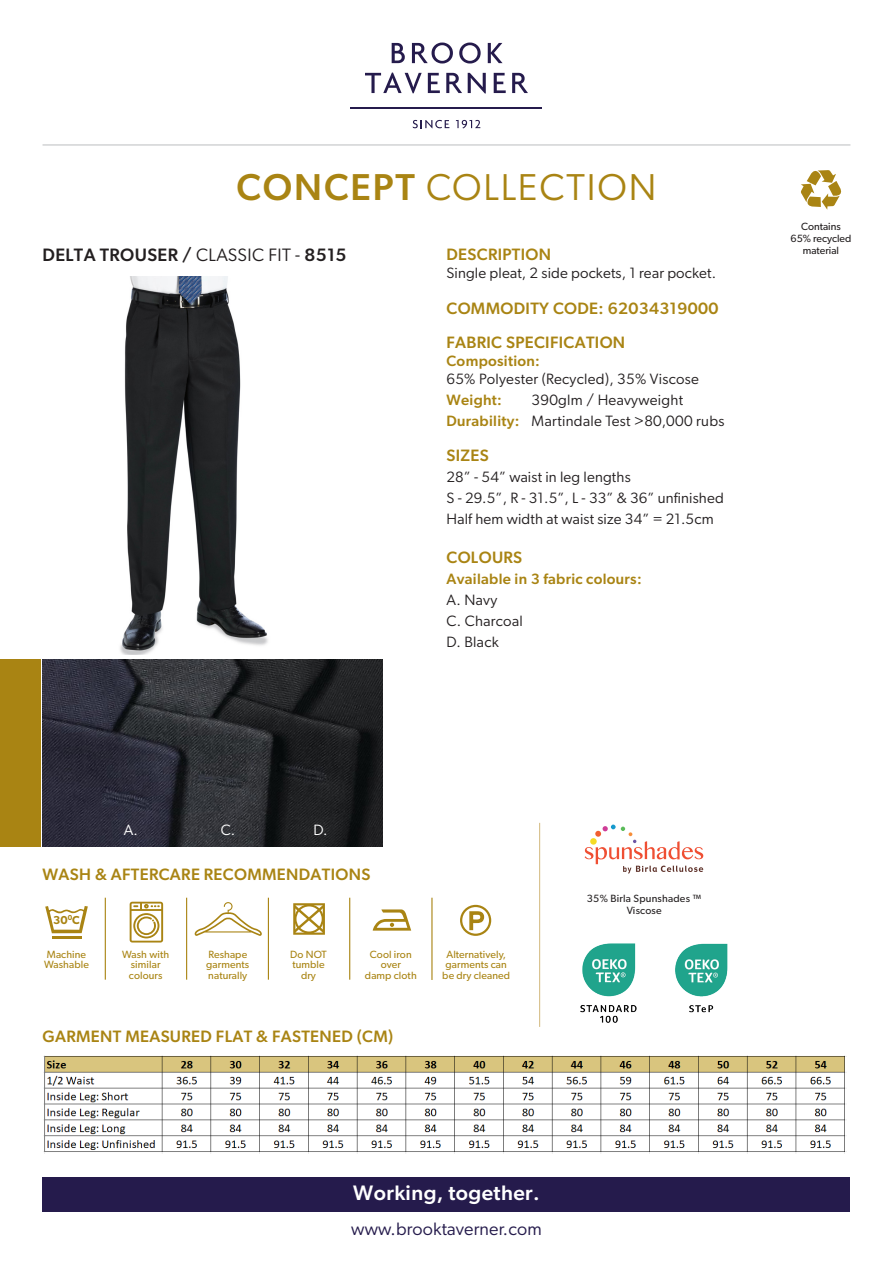
<style>
.page{position:relative;width:893px;height:1263px;background:#fff}
.page>*{position:absolute;margin:0;border:0;box-sizing:border-box;transform-origin:0 0}
.t1{font:37.5px "Gibson";letter-spacing:.05em;color:#a98413}
.t2{font:500 21px "Gibson";letter-spacing:.02em;color:#fff}
.t3{font:500 18px "Gibson";letter-spacing:.02em;color:#231f20}
.t4{font:18px "Gibson";letter-spacing:.01em;color:#251b4c}
.t5{font:500 16.5px "Gibson";letter-spacing:.02em;color:#a98413}
.t6{font:15px "Gibson";letter-spacing:.015em;color:#231f20}
.t7{font:500 15px "Gibson";letter-spacing:.02em;color:#a98413}
.t8{font:15px "Gibson";color:#fff}
.t9{font:600 11.55px "Gibson";color:#a98413}
.t10{font:10.5px "Gibson";letter-spacing:.01em;color:#a98413}
.t11{font:10.5px "Gibson";color:#231f20}
.t12{font:10.5px "Gibson";letter-spacing:.02em;color:#231f20}
.s1{font-weight:500}
.s2{font-weight:400}
.s3{font-weight:500;color:#a98413}
</style>
<div class="page">
<img style="left:43px;top:1055px;width:803px;height:99px">
<hr style="left:349px;top:898px;width:1px;height:82px;background:#a98413">
<hr style="left:431px;top:898px;width:2px;height:82px;background:#a98413">
<hr style="left:268px;top:898px;width:1px;height:82px;background:#a98413">
<hr style="left:186px;top:898px;width:1px;height:82px;background:#a98413">
<hr style="left:105px;top:898px;width:1px;height:82px;background:#a98413">
<svg style="left:45px;top:906px;width:43px;height:27px"></svg>
<hr style="left:52px;top:936px;width:29px;height:3px;background:#a98413">
<svg style="left:130px;top:902px;width:33px;height:40px"></svg>
<svg style="left:195px;top:902px;width:67px;height:34px"></svg>
<svg style="left:293px;top:903px;width:32px;height:32px"></svg>
<svg style="left:373px;top:909px;width:38px;height:22px"></svg>
<svg style="left:460px;top:905px;width:31px;height:31px"></svg>
<div style="left:43px;top:1177px;width:807px;height:35px;background:#251b4c"></div>
<hr style="left:43px;top:145px;width:807px;height:1px;background:#bcbdc0">
<img style="left:120px;top:276px;width:148px;height:379px">
<hr style="left:539px;top:823px;width:1px;height:204px;background:#d2b87d">
<img style="left:580px;top:943px;width:57px;height:80px">
<img style="left:675px;top:943px;width:53px;height:70px">
<svg style="left:392px;top:43px;width:13px;height:20px"></svg>
<svg style="left:412px;top:43px;width:41px;height:21px"></svg>
<svg style="left:459px;top:43px;width:22px;height:21px"></svg>
<svg style="left:488px;top:43px;width:15px;height:20px"></svg>
<svg style="left:365px;top:73px;width:57px;height:20px"></svg>
<svg style="left:428px;top:73px;width:12px;height:20px"></svg>
<svg style="left:446px;top:73px;width:16px;height:20px"></svg>
<svg style="left:468px;top:73px;width:18px;height:20px"></svg>
<svg style="left:494px;top:73px;width:12px;height:20px"></svg>
<svg style="left:512px;top:73px;width:16px;height:20px"></svg>
<svg style="left:413px;top:120px;width:36px;height:8px"></svg>
<svg style="left:456px;top:120px;width:24px;height:8px"></svg>
<hr style="left:351px;top:107px;width:191px;height:2px;background:#251b4c">
<svg style="left:801px;top:170px;width:41px;height:40px"></svg>
<svg style="left:585px;top:824px;width:118px;height:49px"></svg>
<img style="left:43px;top:659px;width:340px;height:187px">
<div style="left:0;top:659px;width:40px;height:187px;background:#a98413"></div>
<p class="t1" style="left:236px;top:165px;width:422px"><span class="s1">CONCEPT</span> COLLECTION</p>
<p class="t3" style="left:43px;top:244px;width:305px">DELTA TROUSER / <span class="s2">CLASSIC FIT -</span> 8515</p>
<p class="t5" style="left:446px;top:244px;width:106px">DESCRIPTION</p>
<p class="t6" style="left:446px;top:264px;width:271px">Single pleat, 2 side pockets, 1 rear pocket.</p>
<p class="t5" style="left:446px;top:298px;width:273px">COMMODITY CODE: 62034319000</p>
<p class="t5" style="left:446px;top:333px;width:180px">FABRIC SPECIFICATION</p>
<p class="t7" style="left:446px;top:352px;width:95px">Composition:</p>
<p class="t6" style="left:446px;top:370px;width:254px">65% Polyester (Recycled), 35% Viscose</p>
<p class="t7" style="left:446px;top:391px;width:57px">Weight:</p>
<p class="t6" style="left:531px;top:391px;width:153px">390glm / Heavyweight</p>
<p class="t6" style="left:446px;top:412px;width:279px"><span class="s3">Durability:</span> Martindale Test &gt;80,000 rubs</p>
<p class="t5" style="left:446px;top:445px;width:44px">SIZES</p>
<p class="t6" style="left:446px;top:468px;width:186px">28” - 54” waist in leg lengths</p>
<p class="t6" style="left:446px;top:489px;width:279px">S - 29.5”, R - 31.5”, L - 33” &amp; 36” unfinished</p>
<p class="t6" style="left:446px;top:510px;width:269px">Half hem width at waist size 34” = 21.5cm</p>
<p class="t5" style="left:446px;top:547px;width:77px">COLOURS</p>
<p class="t7" style="left:446px;top:570px;width:197px">Available in 3 fabric colours:</p>
<p class="t6" style="left:446px;top:591px;width:52px">A. Navy</p>
<p class="t6" style="left:446px;top:612px;width:78px">C. Charcoal</p>
<p class="t6" style="left:446px;top:633px;width:54px">D. Black</p>
<p class="t11" style="left:801px;top:220px;width:41px">Contains</p>
<p class="t11" style="left:790px;top:232px;width:62px">65% recycled</p>
<p class="t11" style="left:803px;top:244px;width:38px">material</p>
<p class="t8" style="left:124px;top:821px;width:15px">A.</p>
<p class="t8" style="left:221px;top:821px;width:16px">C.</p>
<p class="t8" style="left:313px;top:821px;width:16px">D.</p>
<p class="t5" style="left:43px;top:864px;width:329px">WASH &amp; AFTERCARE RECOMMENDATIONS</p>
<p class="t9" style="left:53px;top:913px;width:28px">30<sup>0</sup>C</p>
<p class="t10" style="left:47px;top:948px;width:41px">Machine</p>
<p class="t10" style="left:44px;top:958px;width:46px">Washable</p>
<p class="t10" style="left:122px;top:948px;width:48px">Wash with</p>
<p class="t10" style="left:131px;top:958px;width:31px">similar</p>
<p class="t10" style="left:129px;top:969px;width:35px">colours</p>
<p class="t10" style="left:208px;top:948px;width:40px">Reshape</p>
<p class="t10" style="left:206px;top:958px;width:45px">garments</p>
<p class="t10" style="left:208px;top:969px;width:41px">naturally</p>
<p class="t10" style="left:290px;top:948px;width:38px">Do NOT</p>
<p class="t10" style="left:292px;top:958px;width:34px">tumble</p>
<p class="t10" style="left:301px;top:969px;width:17px">dry</p>
<p class="t10" style="left:370px;top:948px;width:43px">Cool iron</p>
<p class="t10" style="left:381px;top:958px;width:22px">over</p>
<p class="t10" style="left:365px;top:969px;width:53px">damp cloth</p>
<p class="t5" style="left:43px;top:1027px;width:352px">GARMENT MEASURED FLAT &amp; FASTENED (CM)</p>
<p class="t10" style="left:446px;top:948px;width:61px">Alternatively,</p>
<p class="t10" style="left:445px;top:958px;width:63px">garments can</p>
<p class="t10" style="left:442px;top:969px;width:69px">be dry cleaned</p>
<p class="t12" style="left:587px;top:892px;width:116px">35% Birla Spunshades ™</p>
<p class="t12" style="left:627px;top:904px;width:37px">Viscose</p>
<p class="t2" style="left:353px;top:1180px;width:188px">Working, together.</p>
<p class="t4" style="left:351px;top:1218px;width:192px">www.brooktaverner.com</p>
</div>
